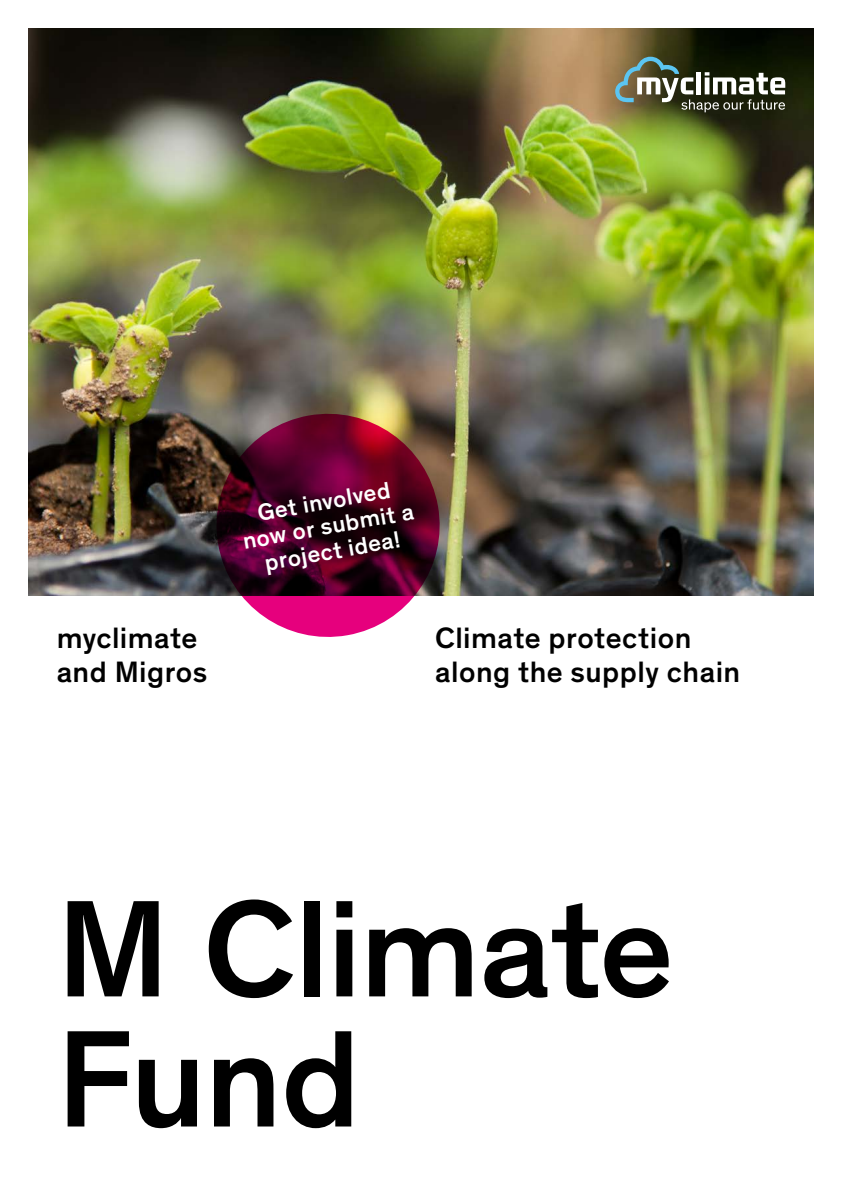
<style>
.page{position:relative;width:842px;height:1191px;background:#fff}
.page>*{position:absolute;margin:0;border:0;box-sizing:border-box;transform-origin:0 0}
.t1{font:500 140px/130px "Theinhardt";letter-spacing:-.015em;color:#000}
.t2{font:500 30px/34px "Theinhardt";letter-spacing:.015em;color:#000}
.t3{font:500 24px/25px "Theinhardt";color:#fff;text-align:center}
</style>
<div class="page">
<img style="left:28px;top:28px;width:786px;height:567px">
<img style="left:208px;top:405px;width:241px;height:232px">
<svg style="left:615px;top:57px;width:170px;height:55px;background:#5c614e"></svg>
<p class="t3" style="left:236px;top:502px;width:175px;rotate:-10deg">Get involved now or submit a project idea!</p>
<p class="t2" style="left:57px;top:619px;width:152px">myclimate and Migros</p>
<p class="t2" style="left:435px;top:619px;width:306px">Climate protection along the supply chain</p>
<h1 class="t1" style="left:57px;top:874px;width:619px">M Climate<br>Fund</h1>
</div>
